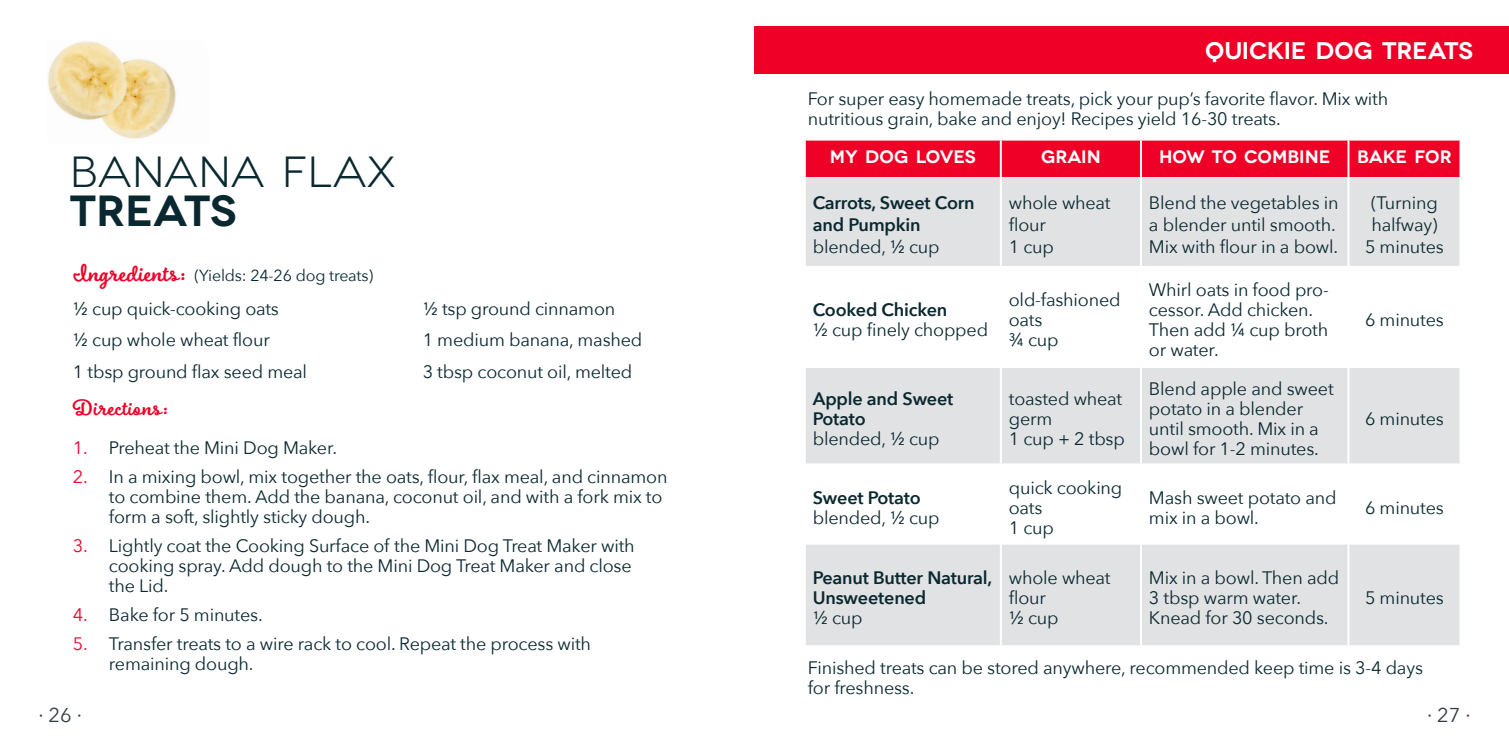
<style>
.page{position:relative;width:1509px;height:755px;background:#fff}
.page>*{position:absolute;margin:0;border:0;box-sizing:border-box;transform-origin:0 0}
.t1{font:43.6px "Novecentowide";color:#09282f}
.t2{font:600 43.6px "Novecentowide";color:#09282f}
.t3{font:600 24px "Novecentowide";letter-spacing:-.01em;color:#fff}
.t4{font:700 24px "Boucherie Cursive";letter-spacing:.025em;color:#ef0027}
.t5{font:20px "Avenir Next";color:#303b41}
.t6{font:18px/20px "Avenir Next";letter-spacing:-.01em;color:#09282f}
.t7{font:600 18px/20px "Avenir Next";letter-spacing:-.01em;color:#09282f}
.t8{font:600 18px "Novecentowide";color:#fff}
.t9{font:16px "Avenir Next";letter-spacing:-.01em;color:#09282f}
.s1{font-family:"Boucherie Cursive";font-weight:700;font-size:26px;color:#ef0027}
.s2{color:#ef0027}
</style>
<div class="page">
<div style="left:754px;top:26px;width:754px;height:48px;background:#ef0027"></div>
<img style="left:48px;top:41px;width:128px;height:98px">
<div style="left:805px;top:140px;width:654px;height:37px;background:#ef0027"></div>
<svg style="left:806px;top:177px;width:653px;height:286px;fill:#e1e2e4"></svg>
<div style="left:806px;top:544px;width:653px;height:100px;background:#e1e2e4"></div>
<hr style="left:999px;top:268px;width:2px;height:99px;background:#fff">
<hr style="left:1139px;top:268px;width:2px;height:99px;background:#fff">
<hr style="left:1347px;top:268px;width:2px;height:99px;background:#fff">
<hr style="left:999px;top:367px;width:2px;height:96px;background:#fff">
<hr style="left:1139px;top:367px;width:2px;height:96px;background:#fff">
<hr style="left:1347px;top:367px;width:2px;height:96px;background:#fff">
<hr style="left:999px;top:544px;width:2px;height:100px;background:#fff">
<hr style="left:1139px;top:544px;width:2px;height:100px;background:#fff">
<hr style="left:1347px;top:544px;width:2px;height:100px;background:#fff">
<hr style="left:999px;top:140px;width:2px;height:37px;background:#fff">
<hr style="left:1139px;top:140px;width:2px;height:37px;background:#fff">
<hr style="left:1347px;top:140px;width:2px;height:37px;background:#fff">
<hr style="left:999px;top:177px;width:2px;height:89px;background:#fff">
<hr style="left:1139px;top:177px;width:2px;height:89px;background:#fff">
<hr style="left:1347px;top:177px;width:2px;height:89px;background:#fff">
<hr style="left:803px;top:266px;width:197px;height:2px;background:#fff">
<hr style="left:1000px;top:266px;width:140px;height:2px;background:#fff">
<hr style="left:1140px;top:266px;width:208px;height:2px;background:#fff">
<hr style="left:1348px;top:266px;width:113px;height:2px;background:#fff">
<p class="t3" style="left:1205px;top:36px;width:269px">QUICKIE DOG TREATS</p>
<p class="t1" style="left:70px;top:146px;width:327px">BANANA FLAX</p>
<p class="t2" style="left:70px;top:184px;width:168px">TREATS</p>
<p class="t9" style="left:73px;top:261px;width:301px"><span class="s1">Ingredients:</span> (Yields: 24-26 dog treats)</p>
<p class="t6" style="left:73px;top:297px;width:207px">½ cup quick-cooking oats</p>
<p class="t6" style="left:73px;top:329px;width:198px">½ cup whole wheat flour</p>
<p class="t6" style="left:73px;top:360px;width:236px">1 tbsp ground flax seed meal</p>
<p class="t6" style="left:422px;top:297px;width:194px">½ tsp ground cinnamon</p>
<p class="t6" style="left:422px;top:329px;width:221px">1 medium banana, mashed</p>
<p class="t6" style="left:422px;top:360px;width:211px">3 tbsp coconut oil, melted</p>
<p class="t4" style="left:73px;top:393px;width:96px">Directions:</p>
<p class="t6" style="left:73px;top:436px;width:266px"><span class="s2">1.</span> Preheat the Mini Dog Maker.</p>
<p class="t6" style="left:109px;top:465px;width:560px;text-indent:-36px"><span class="s2">2.</span> In a mixing bowl, mix together the oats, flour, flax meal, and cinnamon to combine them. Add the banana, coconut oil, and with a fork mix to form a soft, slightly sticky dough.</p>
<p class="t6" style="left:109px;top:534px;width:527px;text-indent:-36px"><span class="s2">3.</span> Lightly coat the Cooking Surface of the Mini Dog Treat Maker with cooking spray. Add dough to the Mini Dog Treat Maker and close the Lid.</p>
<p class="t6" style="left:73px;top:603px;width:191px"><span class="s2">4.</span> Bake for 5 minutes.</p>
<p class="t6" style="left:109px;top:632px;width:483px;text-indent:-36px"><span class="s2">5.</span> Transfer treats to a wire rack to cool. Repeat the process with remaining dough.</p>
<p class="t6" style="left:807px;top:87px;width:582px">For super easy homemade treats, pick your pup’s favorite flavor. Mix with nutritious grain, bake and enjoy! Recipes yield 16-30 treats.</p>
<p class="t8" style="left:829px;top:146px;width:147px">MY DOG LOVES</p>
<p class="t8" style="left:1040px;top:146px;width:61px">GRAIN</p>
<p class="t8" style="left:1158px;top:146px;width:173px">HOW TO COMBINE</p>
<p class="t8" style="left:1356px;top:146px;width:96px">BAKE FOR</p>
<p class="t7" style="left:812px;top:191px;width:163px;line-height:22px">Carrots, Sweet Corn and Pumpkin</p>
<p class="t6" style="left:812px;top:236px;width:128px">blended, 1/2 cup</p>
<p class="t6" style="left:1008px;top:191px;width:103px;line-height:22px">whole wheat flour</p>
<p class="t6" style="left:1008px;top:236px;width:47px">1 cup</p>
<p class="t6" style="left:1148px;top:191px;width:191px;line-height:22px">Blend the vegetables in a blender until smooth.<br>Mix with flour in a bowl.</p>
<p class="t6" style="left:1370px;top:191px;width:68px;line-height:22px">(Turning halfway)</p>
<p class="t6" style="left:1364px;top:236px;width:80px">5 minutes</p>
<p class="t7" style="left:812px;top:299px;width:136px">Cooked Chicken</p>
<p class="t6" style="left:812px;top:319px;width:177px">1/2 cup finely chopped</p>
<p class="t7" style="left:812px;top:388px;width:142px">Apple and Sweet<br>Potato</p>
<p class="t6" style="left:812px;top:428px;width:128px">blended, 1/2 cup</p>
<p class="t7" style="left:812px;top:486px;width:109px">Sweet Potato</p>
<p class="t6" style="left:812px;top:506px;width:128px">blended, 1/2 cup</p>
<p class="t7" style="left:812px;top:567px;width:181px">Peanut Butter Natural,<br>Unsweetened</p>
<p class="t6" style="left:812px;top:607px;width:51px">1/2 cup</p>
<p class="t6" style="left:1008px;top:289px;width:113px">old-fashioned oats</p>
<p class="t6" style="left:1008px;top:329px;width:51px">3/4 cup</p>
<p class="t6" style="left:1008px;top:388px;width:115px">toasted wheat germ</p>
<p class="t6" style="left:1008px;top:428px;width:118px">1 cup + 2 tbsp</p>
<p class="t6" style="left:1008px;top:476px;width:115px">quick cooking oats</p>
<p class="t6" style="left:1008px;top:516px;width:47px">1 cup</p>
<p class="t6" style="left:1008px;top:567px;width:103px">whole wheat flour</p>
<p class="t6" style="left:1008px;top:607px;width:51px">1/2 cup</p>
<p class="t6" style="left:1148px;top:279px;width:181px">Whirl oats in food pro&shy;cessor. Add chicken.<br>Then add 1/4 cup broth</p>
<p class="t6" style="left:1148px;top:339px;width:71px">or water.</p>
<p class="t6" style="left:1148px;top:378px;width:186px">Blend apple and sweet potato in a blender until smooth. Mix in a bowl for 1-2 minutes.</p>
<p class="t6" style="left:1364px;top:309px;width:80px">6 minutes</p>
<p class="t6" style="left:1364px;top:408px;width:80px">6 minutes</p>
<p class="t6" style="left:1148px;top:486px;width:189px">Mash sweet potato and mix in a bowl.</p>
<p class="t6" style="left:1364px;top:496px;width:80px">6 minutes</p>
<p class="t6" style="left:1148px;top:567px;width:192px">Mix in a bowl. Then add<br>3 tbsp warm water.</p>
<p class="t6" style="left:1148px;top:607px;width:181px">Knead for 30 seconds.</p>
<p class="t6" style="left:1364px;top:587px;width:80px">5 minutes</p>
<p class="t6" style="left:807px;top:656px;width:616px">Finished treats can be stored anywhere, recommended keep time is 3-4 days for freshness.</p>
<p class="t5" style="left:38px;top:697px;width:45px">∙ 26 ∙</p>
<p class="t5" style="left:1426px;top:697px;width:45px">∙ 27 ∙</p>
</div>
